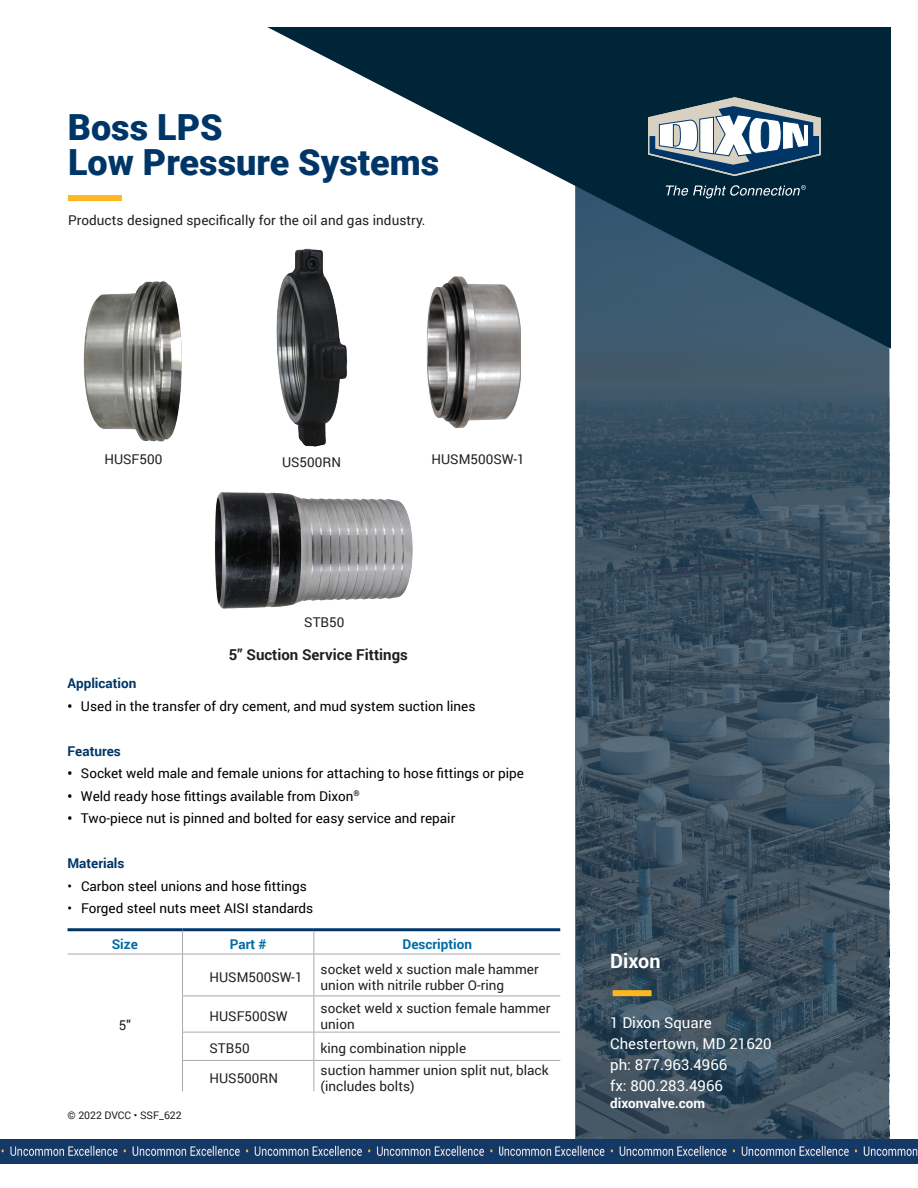
<style>
.page{position:relative;width:918px;height:1188px;background:#fff}
.page>*{position:absolute;margin:0;border:0;box-sizing:border-box;transform-origin:0 0}
.t1{font:900 36px "Roboto";color:#003667}
.t2{font:700 19.8px "Roboto";color:#fff}
.t3{font:15px "Roboto";color:#fff}
.t4{font:700 15px "Roboto";color:#231f20}
._2020_Table_Body_Tex{font:13.5px/16.2px "Roboto";color:#231f20}
.Body_text_-_left{font:13.5px "Roboto";color:#000}
.text_-_left{font:13.5px "Roboto";color:#000}
._2020_Category_Heade{font:13.5px "Roboto";letter-spacing:.005em;color:#231f20}
.text_-_left-2{font:700 13.5px "Roboto";color:#003667}
._2020_Table_Header{font:700 13.5px "Roboto";color:#006ba7}
.t5{font:700 13.5px "Roboto";color:#fff}
.t6{font:10.5px "Roboto";color:#231f20}
.s1{color:#fff}
.s2{font-weight:700}
</style>
<div class="page">
<div style="left:68px;top:195px;width:54px;height:6px;background:#ffb620"></div>
<img style="left:83px;top:281px;width:99px;height:160px">
<img style="left:215px;top:492px;width:198px;height:117px">
<img style="left:426px;top:349px;width:95px;height:80px">
<img style="left:277px;top:349px;width:71px;height:98px">
<hr style="left:68px;top:928px;width:115px;height:3px;background:#003667">
<hr style="left:183px;top:928px;width:131px;height:3px;background:#003667">
<hr style="left:314px;top:928px;width:246px;height:3px;background:#003667">
<svg style="left:182px;top:931px;width:1px;height:23px"></svg>
<svg style="left:314px;top:931px;width:1px;height:23px"></svg>
<hr style="left:68px;top:954px;width:115px;height:1px;background:#a8a9ad">
<hr style="left:183px;top:954px;width:131px;height:1px;background:#a8a9ad">
<hr style="left:182px;top:954px;width:1px;height:42px;background:#a8a9ad">
<hr style="left:314px;top:954px;width:246px;height:1px;background:#a8a9ad">
<hr style="left:314px;top:954px;width:1px;height:42px;background:#a8a9ad">
<hr style="left:182px;top:996px;width:132px;height:1px;background:#a8a9ad">
<hr style="left:182px;top:996px;width:1px;height:36px;background:#a8a9ad">
<hr style="left:314px;top:996px;width:246px;height:1px;background:#a8a9ad">
<hr style="left:314px;top:996px;width:1px;height:36px;background:#a8a9ad">
<hr style="left:182px;top:1032px;width:132px;height:1px;background:#a8a9ad">
<svg style="left:182px;top:1032px;width:1px;height:28px"></svg>
<hr style="left:314px;top:1032px;width:246px;height:1px;background:#a8a9ad">
<svg style="left:314px;top:1032px;width:1px;height:28px"></svg>
<hr style="left:182px;top:1060px;width:132px;height:1px;background:#a8a9ad">
<hr style="left:182px;top:1061px;width:1px;height:30px;background:#a8a9ad">
<hr style="left:314px;top:1060px;width:246px;height:1px;background:#a8a9ad">
<hr style="left:314px;top:1061px;width:1px;height:30px;background:#a8a9ad">
<svg style="left:576px;top:349px;width:313px;height:791px;background:#3b5060"></svg>
<img style="left:0;top:1140px;width:501px;height:24px">
<img style="left:501px;top:1140px;width:417px;height:24px">
<div style="left:613px;top:990px;width:39px;height:6px;background:#ffb620"></div>
<svg style="left:267px;top:27px;width:624px;height:322px"></svg>
<svg style="left:648px;top:97px;width:173px;height:79px"></svg>
<svg style="left:666px;top:185px;width:140px;height:13px;background:#385464"></svg>
<p class="t1" style="left:68px;top:102px;width:156px">Boss LPS</p>
<p class="t1" style="left:68px;top:137px;width:373px">Low Pressure Systems</p>
<p class="_2020_Category_Heade" style="left:68px;top:211px;width:359px">Products designed specifically for the oil and gas industry.</p>
<p class="_2020_Table_Body_Tex" style="left:104px;top:451px;width:80px">HUSF500<span class="s1">SW</span></p>
<p class="_2020_Table_Body_Tex" style="left:272px;top:454px;width:70px"><span class="s1">H</span>US500RN</p>
<p class="_2020_Table_Body_Tex" style="left:432px;top:450px;width:95px">HUSM500SW-1</p>
<p class="_2020_Table_Body_Tex" style="left:304px;top:614px;width:42px">STB50</p>
<p class="t4" style="left:229px;top:644px;width:181px">5” Suction Service Fittings</p>
<p class="text_-_left-2" style="left:68px;top:674px;width:70px">Application</p>
<p class="text_-_left" style="left:68px;top:696px;width:409px"><span class="s2">•</span> Used in the transfer of dry cement, and mud system suction lines</p>
<p class="text_-_left-2" style="left:68px;top:741px;width:55px">Features</p>
<p class="Body_text_-_left" style="left:68px;top:764px;width:458px"><span class="s2">•</span> Socket weld male and female unions for attaching to hose fittings or pipe</p>
<p class="Body_text_-_left" style="left:68px;top:786px;width:294px"><span class="s2">•</span> Weld ready hose fittings available from Dixon<sup>®</sup></p>
<p class="Body_text_-_left" style="left:68px;top:809px;width:389px"><span class="s2">•</span> Two-piece nut is pinned and bolted for easy service and repair</p>
<p class="text_-_left-2" style="left:68px;top:854px;width:59px">Materials</p>
<p class="Body_text_-_left" style="left:68px;top:876px;width:241px">• Carbon steel unions and hose fittings</p>
<p class="Body_text_-_left" style="left:68px;top:899px;width:247px">• Forged steel nuts meet AISI standards</p>
<p class="_2020_Table_Header" style="left:112px;top:935px;width:28px">Size</p>
<p class="_2020_Table_Header" style="left:230px;top:935px;width:38px">Part #</p>
<p class="_2020_Table_Header" style="left:403px;top:935px;width:71px">Description</p>
<p class="_2020_Table_Body_Tex" style="left:119px;top:1016px;width:14px">5"</p>
<p class="t6" style="left:68px;top:1108px;width:116px">© 2022 DVCC • SSF_622</p>
<p class="_2020_Table_Body_Tex" style="left:210px;top:969px;width:95px">HUSM500SW-1</p>
<p class="_2020_Table_Body_Tex" style="left:321px;top:961px;width:220px">socket weld x suction male hammer union with nitrile rubber O-ring</p>
<p class="_2020_Table_Body_Tex" style="left:210px;top:1008px;width:80px">HUSF500SW</p>
<p class="_2020_Table_Body_Tex" style="left:321px;top:1000px;width:231px">socket weld x suction female hammer union</p>
<p class="_2020_Table_Body_Tex" style="left:210px;top:1040px;width:42px">STB50</p>
<p class="_2020_Table_Body_Tex" style="left:321px;top:1040px;width:147px">king combination nipple</p>
<p class="_2020_Table_Body_Tex" style="left:210px;top:1070px;width:70px">HUS500RN</p>
<p class="_2020_Table_Body_Tex" style="left:321px;top:1062px;width:230px">suction hammer union split nut, black (includes bolts)</p>
<p class="t2" style="left:610px;top:947px;width:52px">Dixon</p>
<p class="t3" style="left:610px;top:1012px;width:103px">1 Dixon Square</p>
<p class="t3" style="left:610px;top:1033px;width:163px">Chestertown, MD 21620</p>
<p class="t3" style="left:610px;top:1054px;width:119px">ph: 877.963.4966</p>
<p class="t3" style="left:610px;top:1075px;width:114px">fx: 800.283.4966</p>
<p class="t5" style="left:610px;top:1093px;width:96px">dixonvalve.com</p>
</div>
